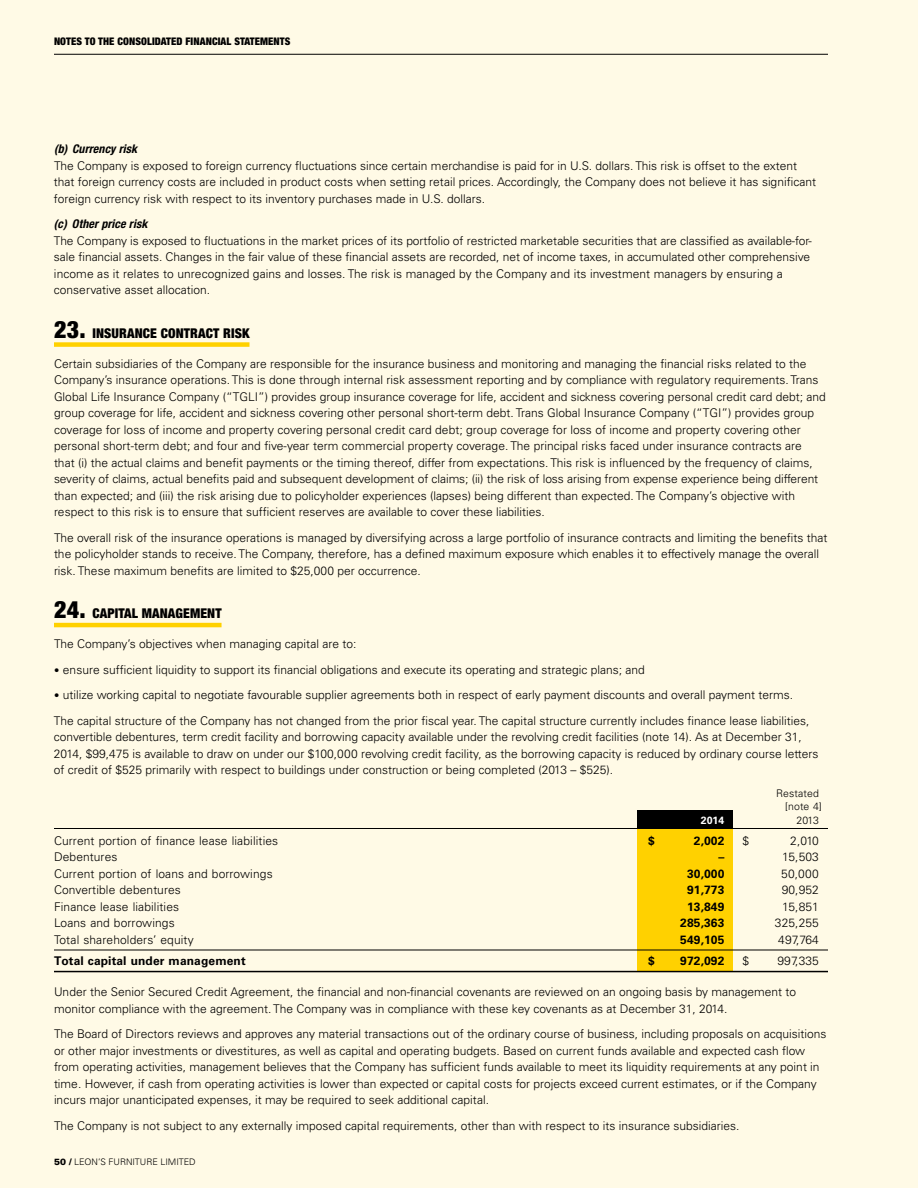
<style>
.page{position:relative;width:918px;height:1188px;background:#fffae6}
.page>*{position:absolute;margin:0;border:0;box-sizing:border-box;transform-origin:0 0}
.t1{font:900 condensed 13.5px "Helvetica Neue";letter-spacing:.01em;color:#000}
.t2{font:300 12px/16.5px "Univers";color:#000}
.t3{font:700 12px "Univers";letter-spacing:.01em;color:#000}
.t4{font:italic 700 condensed 12px "Helvetica Neue";letter-spacing:.01em;color:#000}
.t5{font:900 condensed 10.5px "Helvetica Neue";letter-spacing:.01em;color:#000}
.t6{font:300 10.5px/13.5px "Univers";letter-spacing:-.015em;color:#000}
.t7{font:700 10.5px "Univers";color:#fff}
.t8{font:300 9px "Univers";color:#000}
.s1{font-size:24px}
.s2{font-size:10.5px}
.s3{font-weight:900}
</style>
<div class="page">
<hr style="left:54px;top:54px;width:774px;height:1px;background:#000">
<div style="left:637px;top:828px;width:95px;height:144px;background:#ffd100"></div>
<div style="left:637px;top:810px;width:95px;height:18px;background:#000"></div>
<div style="left:54px;top:342px;width:195px;height:5px;background:#ffd100"></div>
<hr style="left:54px;top:623px;width:168px;height:4px;background:#ffd100">
<hr style="left:54px;top:828px;width:774px;height:1px;background:#000">
<hr style="left:54px;top:950px;width:774px;height:1px;background:#000">
<hr style="left:54px;top:971px;width:774px;height:1px;background:#000">
<p class="t5" style="left:54px;top:35px;width:238px">NOTES TO THE CONSOLIDATED FINANCIAL STATEMENTS</p>
<p class="t4" style="left:54px;top:142px;width:85px">(b) Currency risk</p>
<p class="t2" style="left:54px;top:157px;width:764px">The Company is exposed to foreign currency fluctuations since certain merchandise is paid for in U .S. dollars. This risk is offset to the extent that foreign currency costs are included in product costs when setting retail prices. Accordingly, the Company does not believe it has significant foreign currency risk with respect to its inventory purchases made in U .S. dollars.</p>
<p class="t4" style="left:54px;top:217px;width:95px">(c) Other price risk</p>
<p class="t2" style="left:54px;top:232px;width:759px">The Company is exposed to fluctuations in the market prices of its portfolio of restricted marketable securities that are classified as available-for&shy;sale financial assets. Changes in the fair value of these financial assets are recorded, net of income taxes, in accumulated other comprehensive income as it relates to unrecognized gains and losses. The risk is managed by the Company and its investment managers by ensuring a conservative asset allocation.</p>
<p class="t1" style="left:54px;top:325px;width:116px"><span class="s1">23.</span> INSURANCE CONT</p>
<p class="t1" style="left:190px;top:325px;width:61px">RACT RISK</p>
<p class="t2" style="left:54px;top:355px;width:773px">Certain subsidiaries of the Company are responsible for the insurance business and monitoring and managing the financial risks related to the Company’s insurance operations. This is done through internal risk assessment reporting and by compliance with regulatory requirements. Trans Global Life I nsurance Company (“TGLI ”) provides group insurance coverage for life, accident and sickness covering personal credit card debt; and group coverage for life, accident and sickness covering other personal short-term debt. Trans Global I nsurance Company (“TGI ”) provides group coverage for loss of income and property covering personal credit card debt; group coverage for loss of income and property covering other personal short-term debt; and four and five-year term commercial property coverage. The principal risks faced under insurance contracts are<br>that (i) the actual claims and benefit payments or the timing thereof, differ from expectations. This risk is influenced by the frequency of claims, severity of claims, actual benefits paid and subsequent development of claims; (ii) the risk of loss arising from expense experience being different than expected; and (iii) the risk arising due to policyholder experiences (lapses) being different than expected. The Company’s objective with respect to this risk is to ensure that sufficient reserves are available to cover these liabilities.</p>
<p class="t2" style="left:54px;top:529px;width:775px">The overall risk of the insurance operations is managed by diversifying across a large portfolio of insurance contracts and limiting the benefits that the policyholder stands to receive. The Company, therefore, has a defined maximum exposure which enables it to effectively manage the overall risk. These maximum benefits are limited to $25,000 per occurrence.</p>
<p class="t1" style="left:54px;top:605px;width:162px"><span class="s1">24.</span> CAPITAL MANAGEMENT</p>
<p class="t2" style="left:54px;top:636px;width:304px">The Company’s objectives when managing capital are to:</p>
<p class="t2" style="left:54px;top:661px;width:592px"><span class="s2">•</span> ensure sufficient liquidity to support its financial obligations and execute its operating and strategic plans; and</p>
<p class="t2" style="left:54px;top:682px;width:757px;line-height:25.5px"><span class="s2">•</span> utilize working capital to negotiate favourable supplier agreements both in respect of early payment discounts and overall payment terms.<br>The capital structure of the Company has not changed from the prior fiscal year. The capital structure currently includes finance lease liabilities,</p>
<p class="t2" style="left:54px;top:729px;width:766px">convertible debentures, term credit facility and borrowing capacity available under the revolving credit facilities (note 14). As at December 31,<br>2014, $99,475 is available to draw on under our $100,000 revolving credit facility, as the borrowing capacity is reduced by ordinary course letters of credit of $525 primarily with respect to buildings under construction or being completed (2013 – $525).</p>
<p class="t6" style="left:783px;top:786px;width:40px">estated [note 4]</p>
<p class="t7" style="left:701px;top:814px;width:25px">2014</p>
<p class="t6" style="left:797px;top:813px;width:24px">2013</p>
<p class="t2" style="left:54px;top:832px;width:226px">Current portion of finance lease liabilities</p>
<p class="t3" style="left:648px;top:834px;width:8px">$</p>
<p class="t3" style="left:694px;top:834px;width:32px">2,002</p>
<p class="t2" style="left:742px;top:832px;width:8px">$</p>
<p class="t2" style="left:790px;top:832px;width:30px">2,010</p>
<p class="t2" style="left:54px;top:849px;width:65px">Debentures</p>
<p class="t3" style="left:718px;top:850px;width:7px">–</p>
<p class="t2" style="left:782px;top:849px;width:38px">15,503</p>
<p class="t2" style="left:54px;top:865px;width:220px">Current portion of loans and borrowings</p>
<p class="t3" style="left:687px;top:867px;width:39px">30,000</p>
<p class="t2" style="left:781px;top:865px;width:39px">50,000</p>
<p class="t2" style="left:54px;top:882px;width:128px">Convertible debentures</p>
<p class="t3" style="left:687px;top:883px;width:39px">91,773</p>
<p class="t2" style="left:782px;top:882px;width:39px">90,952</p>
<p class="t2" style="left:54px;top:898px;width:127px">Finance lease liabilities</p>
<p class="t3" style="left:687px;top:900px;width:39px">13,849</p>
<p class="t2" style="left:782px;top:898px;width:38px">15,851</p>
<p class="t2" style="left:54px;top:915px;width:122px">Loans and borrowings</p>
<p class="t3" style="left:680px;top:916px;width:46px">285,363</p>
<p class="t2" style="left:775px;top:915px;width:46px">325,255</p>
<p class="t2" style="left:54px;top:931px;width:141px">Total shareholders’ equity</p>
<p class="t3" style="left:680px;top:933px;width:46px">549,105</p>
<p class="t2" style="left:778px;top:931px;width:42px">497,764</p>
<p class="t3" style="left:54px;top:954px;width:193px">Total capital under management</p>
<p class="t3" style="left:648px;top:954px;width:8px">$</p>
<p class="t3" style="left:680px;top:954px;width:46px">972,092</p>
<p class="t2" style="left:743px;top:952px;width:8px">$</p>
<p class="t2" style="left:777px;top:952px;width:43px">997,335</p>
<p class="t2" style="left:54px;top:984px;width:744px">U nder the Senior Secured Credit Agreement, the financial and non-financial covenants are reviewed on an ongoing basis by management to monitor compliance with the agreement. The Company was in compliance with these key covenants as at December 31, 2014.</p>
<p class="t2" style="left:54px;top:1026px;width:774px">The Board of Directors reviews and approves any material transactions out of the ordinary course of business, including proposals on acquisitions or other major investments or divestitures, as well as capital and operating budgets. Based on current funds available and expected cash flow from operating activities, management believes that the Company has sufficient funds available to meet its liquidity requirements at any point in time. However, if cash from operating activities is lower than expected or capital costs for projects exceed current estimates, or if the Company incurs major unanticipated expenses, it may be required to seek additional capital.</p>
<p class="t2" style="left:54px;top:1117px;width:687px">The Company is not subject to any externally imposed capital requirements, other than with respect to its insurance subsidiaries.</p>
<p class="t8" style="left:54px;top:1156px;width:143px"><span class="s3">50 /</span> Leon’s Furniture Limited</p>
</div>
